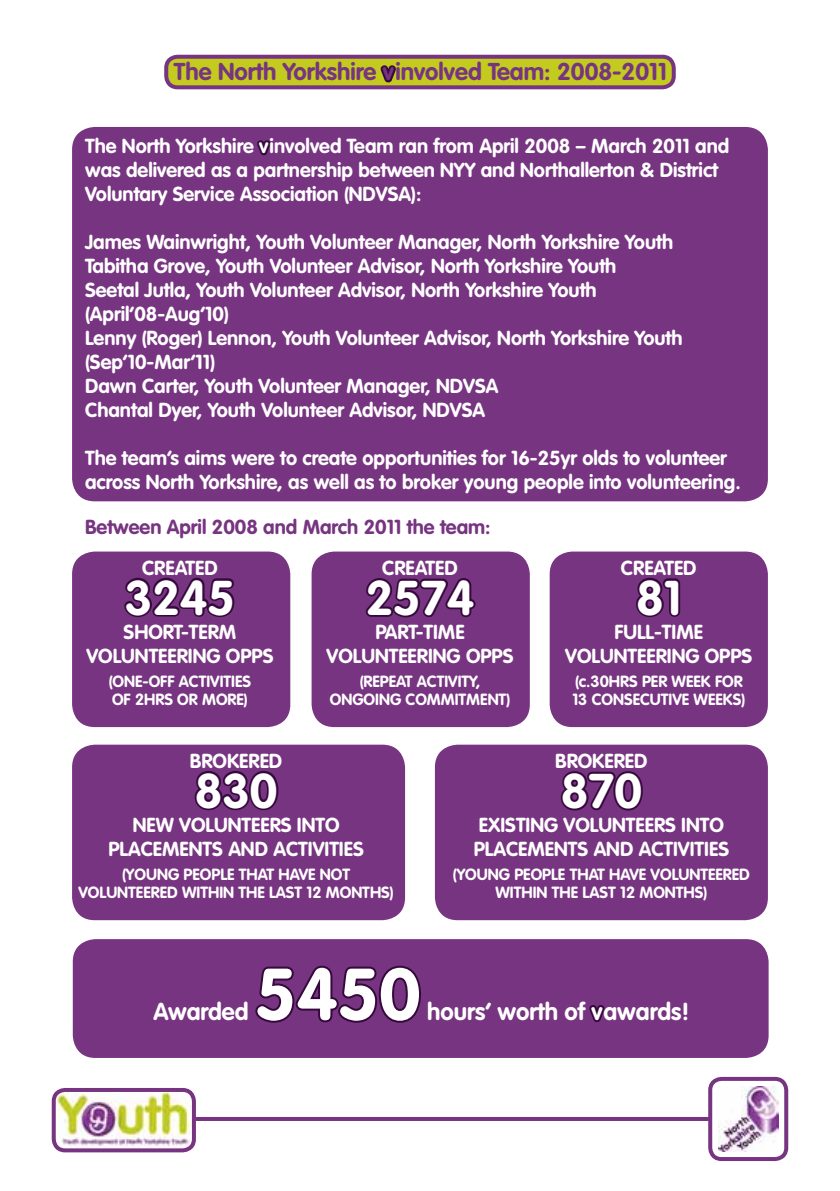
<style>
.page{position:relative;width:840px;height:1191px;background:#fff}
.page>*{position:absolute;margin:0;border:0;box-sizing:border-box;transform-origin:0 0}
.t1{font:700 72px "VAG Rounded";color:#fff}
.t2{font:700 48px "VAG Rounded";color:#fff}
.t3{font:700 24px "VAG Rounded";color:#773481}
.t4{font:700 24px "VAG Rounded";color:#fff}
.t5{font:700 20px/24px "VAG Rounded";color:#fff}
.t6{font:700 20px "VAG Rounded";color:#773481}
.t7{font:700 16px "VAG Rounded";color:#fff}
</style>
<div class="page">
<div style="left:72px;top:551px;width:218px;height:176px;background:#773481;border-radius:23px"></div>
<div style="left:166px;top:57px;width:507px;height:30px;background:#c3cb1e;border-radius:11px"></div>
<div style="left:164px;top:55px;width:511px;height:34px;border:4px solid #773481;border-radius:11px"></div>
<div style="left:707px;top:1076px;width:80px;height:85px;border:4px solid #773481;border-radius:11px"></div>
<hr style="left:195px;top:1117px;width:514px;height:4px;background:#773481">
<img style="left:57px;top:1093px;width:134px;height:54px">
<div style="left:52px;top:1088px;width:144px;height:64px;border:4px solid #773481;border-radius:11px"></div>
<svg style="left:378px;top:65px;width:21px;height:25px"></svg>
<div style="left:72px;top:127px;width:695px;height:374px;background:#773481;border-radius:23px"></div>
<svg style="left:257px;top:140px;width:14px;height:16px"></svg>
<svg style="left:124px;top:577px;width:111px;height:40px"></svg>
<div style="left:311px;top:551px;width:218px;height:176px;background:#773481;border-radius:23px"></div>
<div style="left:549px;top:551px;width:218px;height:176px;background:#773481;border-radius:23px"></div>
<svg style="left:366px;top:578px;width:110px;height:40px"></svg>
<svg style="left:636px;top:577px;width:45px;height:40px"></svg>
<div style="left:72px;top:744px;width:333px;height:176px;background:#773481;border-radius:23px"></div>
<svg style="left:194px;top:771px;width:85px;height:40px"></svg>
<div style="left:434px;top:744px;width:333px;height:176px;background:#773481;border-radius:23px"></div>
<svg style="left:560px;top:771px;width:83px;height:40px"></svg>
<div style="left:73px;top:939px;width:695px;height:119px;background:#773481;border-radius:23px"></div>
<svg style="left:255px;top:965px;width:166px;height:58px"></svg>
<svg style="left:589px;top:1005px;width:16px;height:17px"></svg>
<img style="left:718px;top:1086px;width:59px;height:65px">
<p class="t3" style="left:174px;top:58px;width:494px">The North Yorkshire vinvolved Team: 2008-2011</p>
<p class="t5" style="left:85px;top:135px;width:645px">The North Yorkshire vinvolved Team ran from April 2008 – March 2011 and was delivered as a partnership between NYY and Northallerton &amp; District<br>Voluntary Service Association (NDVSA):</p>
<p class="t5" style="left:85px;top:231px;width:598px">James Wainwright, Youth Volunteer Manager, North Yorkshire Youth Tabitha Grove, Youth Volunteer Advisor, North Yorkshire Youth<br>Seetal Jutla, Youth Volunteer Advisor, North Yorkshire Youth (April’08-Aug’10)<br>Lenny (Roger) Lennon, Youth Volunteer Advisor, North Yorkshire Youth (Sep’10-Mar’11)<br>Dawn Carter, Youth Volunteer Manager, NDVSA<br>Chantal Dyer, Youth Volunteer Advisor, NDVSA</p>
<p class="t5" style="left:85px;top:447px;width:656px">The team’s aims were to create opportunities for 16-25yr olds to volunteer across North Yorkshire, as well as to broker young people into volunteering.</p>
<p class="t6" style="left:85px;top:515px;width:407px">Between April 2008 and March 2011 the team:</p>
<p class="t5" style="left:142px;top:556px;width:77px">CREATED</p>
<h2 class="t2" style="left:125px;top:569px;width:112px">3245</h2>
<p class="t5" style="left:123px;top:620px;width:24px">Short</p>
<p class="t5" style="left:181px;top:620px;width:21px">-term</p>
<p class="t5" style="left:86px;top:644px;width:13px">volunteering</p>
<p class="t5" style="left:226px;top:644px;width:13px">opps</p>
<p class="t7" style="left:109px;top:671px;width:15px">(one</p>
<p class="t7" style="left:142px;top:671px;width:16px">-off</p>
<p class="t7" style="left:179px;top:671px;width:9px">activities</p>
<p class="t7" style="left:112px;top:689px;width:43px">of 2hrs</p>
<p class="t7" style="left:177px;top:689px;width:37px">or more</p>
<p class="t7" style="left:244px;top:689px;width:5px">)</p>
<p class="t5" style="left:620px;top:556px;width:77px">CREATED</p>
<h2 class="t2" style="left:635px;top:569px;width:47px">81</h2>
<p class="t5" style="left:614px;top:620px;width:11px">full</p>
<p class="t5" style="left:653px;top:620px;width:20px">-time</p>
<p class="t5" style="left:565px;top:644px;width:13px">volunteering</p>
<p class="t5" style="left:704px;top:644px;width:13px">opps</p>
<p class="t7" style="left:574px;top:671px;width:45px">(c.30hrs</p>
<p class="t7" style="left:641px;top:671px;width:10px">per</p>
<p class="t7" style="left:671px;top:671px;width:11px">week</p>
<p class="t7" style="left:714px;top:671px;width:10px">for</p>
<p class="t7" style="left:572px;top:689px;width:30px">13 consecutive</p>
<p class="t7" style="left:693px;top:689px;width:11px">weeks</p>
<p class="t7" style="left:741px;top:689px;width:5px">)</p>
<p class="t5" style="left:382px;top:556px;width:77px">CREATED</p>
<h2 class="t2" style="left:365px;top:570px;width:110px">2574</h2>
<p class="t5" style="left:375px;top:620px;width:12px">part</p>
<p class="t5" style="left:415px;top:620px;width:20px">-time</p>
<p class="t5" style="left:326px;top:644px;width:13px">volunteering</p>
<p class="t5" style="left:466px;top:644px;width:13px">opps</p>
<p class="t7" style="left:359px;top:672px;width:13px">(repeat</p>
<p class="t7" style="left:416px;top:672px;width:9px">activity</p>
<p class="t7" style="left:475px;top:672px;width:6px">,</p>
<p class="t7" style="left:329px;top:690px;width:12px">ongoing</p>
<p class="t7" style="left:405px;top:690px;width:12px">commitment</p>
<p class="t7" style="left:506px;top:690px;width:5px">)</p>
<p class="t5" style="left:190px;top:749px;width:13px">brokered</p>
<h2 class="t2" style="left:195px;top:762px;width:84px">830</h2>
<p class="t5" style="left:133px;top:813px;width:15px">new</p>
<p class="t5" style="left:179px;top:813px;width:13px">volunteers</p>
<p class="t5" style="left:297px;top:813px;width:12px">into</p>
<p class="t5" style="left:108px;top:837px;width:13px">placements</p>
<p class="t5" style="left:228px;top:837px;width:15px">and</p>
<p class="t5" style="left:273px;top:837px;width:10px">activities</p>
<p class="t7" style="left:122px;top:864px;width:16px">(young</p>
<p class="t7" style="left:183px;top:864px;width:10px">people</p>
<p class="t7" style="left:239px;top:864px;width:10px">that</p>
<p class="t7" style="left:278px;top:864px;width:11px">have</p>
<p class="t7" style="left:320px;top:864px;width:11px">not</p>
<p class="t7" style="left:78px;top:882px;width:10px">volunteered</p>
<p class="t7" style="left:182px;top:882px;width:10px">within</p>
<p class="t7" style="left:238px;top:882px;width:10px">the</p>
<p class="t7" style="left:269px;top:882px;width:10px">last</p>
<p class="t7" style="left:306px;top:882px;width:31px">12 months</p>
<p class="t7" style="left:389px;top:882px;width:5px">)</p>
<p class="t5" style="left:555px;top:749px;width:13px">brokered</p>
<h2 class="t2" style="left:560px;top:763px;width:82px">870</h2>
<p class="t5" style="left:478px;top:813px;width:32px">existing</p>
<p class="t5" style="left:563px;top:813px;width:13px">volunteers</p>
<p class="t5" style="left:681px;top:813px;width:12px">into</p>
<p class="t5" style="left:473px;top:837px;width:13px">placements</p>
<p class="t5" style="left:593px;top:837px;width:15px">and</p>
<p class="t5" style="left:638px;top:837px;width:10px">activities</p>
<p class="t7" style="left:452px;top:865px;width:16px">(young</p>
<p class="t7" style="left:514px;top:865px;width:10px">people</p>
<p class="t7" style="left:569px;top:865px;width:10px">that</p>
<p class="t7" style="left:609px;top:865px;width:11px">have</p>
<p class="t7" style="left:650px;top:865px;width:10px">volunteered</p>
<p class="t7" style="left:495px;top:883px;width:10px">within</p>
<p class="t7" style="left:551px;top:883px;width:10px">the</p>
<p class="t7" style="left:582px;top:883px;width:10px">last</p>
<p class="t7" style="left:619px;top:883px;width:31px">12 months</p>
<p class="t7" style="left:703px;top:883px;width:5px">)</p>
<p class="t4" style="left:153px;top:997px;width:97px">Awarded</p>
<h1 class="t1" style="left:255px;top:952px;width:167px">5450</h1>
<p class="t4" style="left:427px;top:997px;width:264px">hours’ worth of vawards!</p>
</div>
